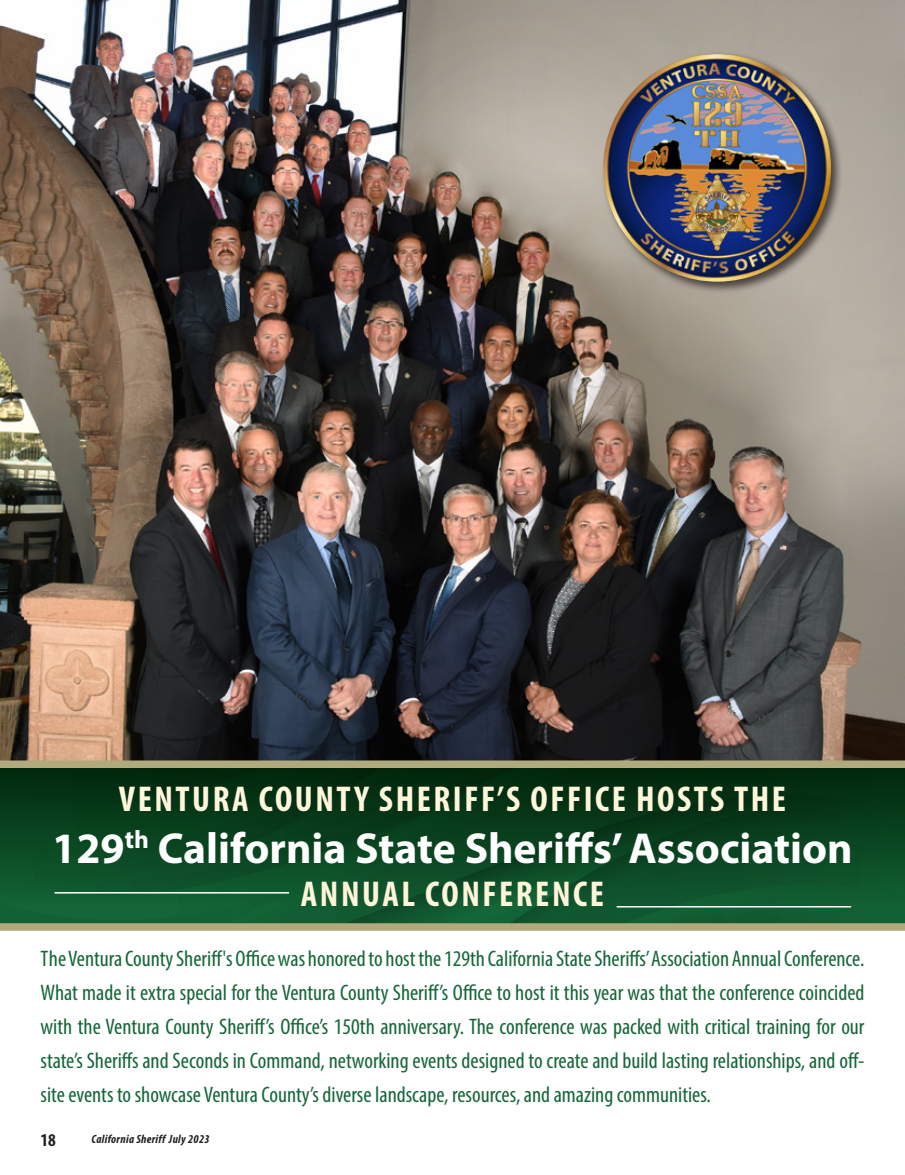
<style>
.page{position:relative;width:905px;height:1175px;background:#fff}
.page>*{position:absolute;margin:0;border:0;box-sizing:border-box;transform-origin:0 0}
.t1{font:700 43.5px "Myriad Pro";color:#fff}
.t2{font:700 condensed 36px "Myriad Pro";letter-spacing:.07em;color:#fef5da}
.body_copy_1{font:condensed 22.5px/34.2px "Myriad Pro";color:#156638;text-align:justify}
.t3{font:700 condensed 18px "Myriad Pro";color:#231f20}
.t4{font:italic 700 condensed 12px "Myriad Pro";letter-spacing:.025em;color:#231f20}
</style>
<div class="page">
<img style="left:0;top:0;width:904px;height:760px">
<div style="left:0;top:763px;width:904px;height:164px;background:linear-gradient(to bottom,#002208,#176539)"></div>
<div style="left:600px;top:51px;width:243px;height:243px;background:#231f20;opacity:.75"></div>
<img style="left:603px;top:54px;width:228px;height:228px;border-radius:114px">
<hr style="left:55px;top:892px;width:234px;height:1px;background:#fff">
<hr style="left:616px;top:906px;width:235px;height:1px;background:#fff">
<div style="left:0;top:760px;width:904px;height:8px;background:#b1aa7d"></div>
<div style="left:0;top:923px;width:904px;height:7px;background:#b1aa7d"></div>
<p class="t2" style="left:119px;top:776px;width:668px">VENTURA COUNTY SHERIFF’S OFFICE HOSTS THE</p>
<p class="t1" style="left:52px;top:820px;width:801px">129<sup>th</sup> California State Sheriffs’ Association</p>
<p class="t2" style="left:301px;top:871px;width:304px">ANNUAL CONFERENCE</p>
<p class="body_copy_1" style="left:40px;top:941px;width:825px">The Ventura County Sheriff's Office was honored to host the 129th California State Sheriffs’Association Annual Conference.<br>What made it extra special for the Ventura County Sheriff’s Office to host it this year was that the conference coincided with the Ventura County Sheriff’s Office’s 150th anniversary. The conference was packed with critical training for our state’s Sheriffs and Seconds in Command, networking events designed to create and build lasting relationships, and off&shy;site events to showcase Ventura County’s diverse landscape, resources, and amazing communities.</p>
<p class="t3" style="left:40px;top:1128px;width:17px">18</p>
<p class="t4" style="left:92px;top:1131px;width:119px">California Sheriff July 2023</p>
</div>
